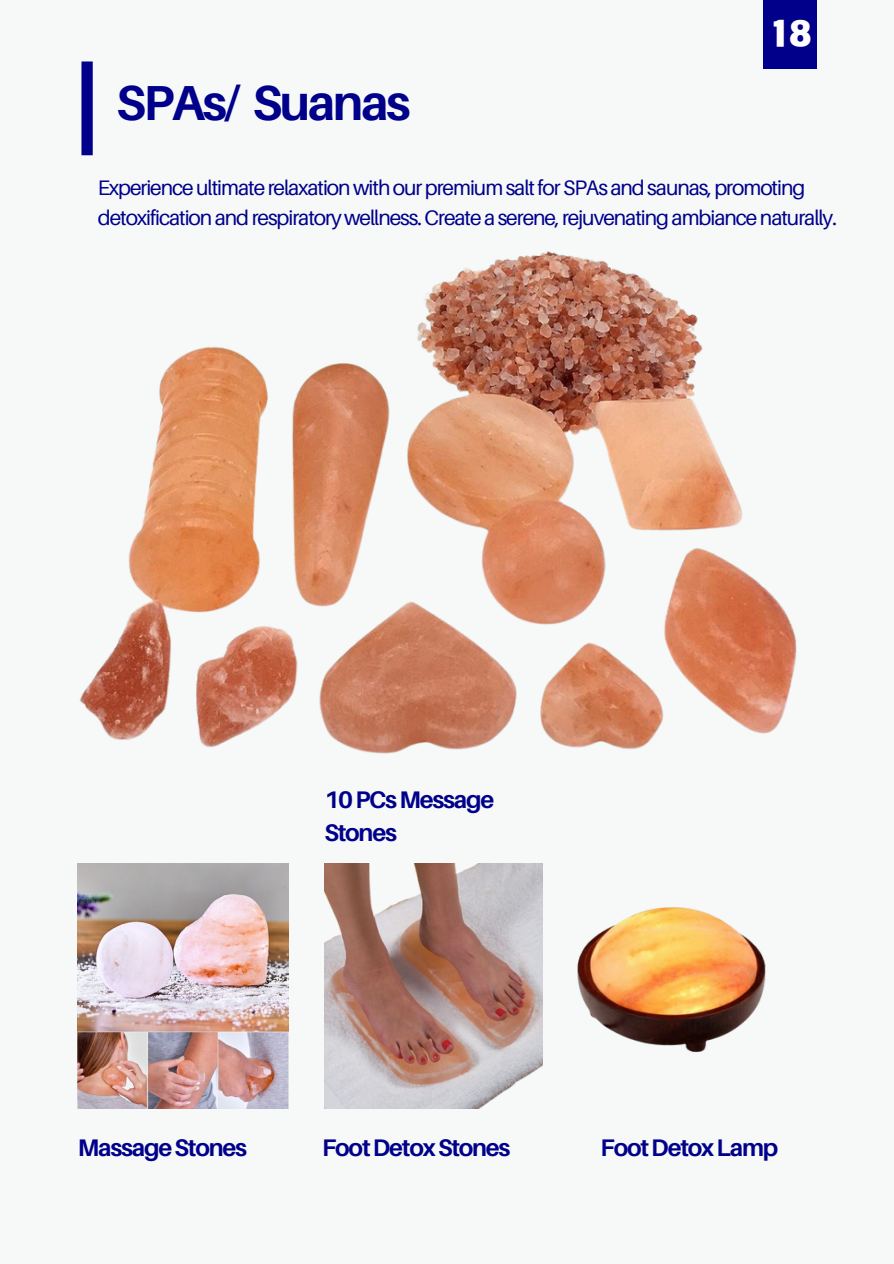
<style>
.page{position:relative;width:894px;height:1264px;background:#fff}
.page>*{position:absolute;margin:0;border:0;box-sizing:border-box;transform-origin:0 0}
.t1{font:700 49.2px "Aileron";letter-spacing:-.05em;color:#00008b}
.t2{font:36px "Canva Title Bole Latin";color:#fff}
.t3{font:700 24px/32.7px "Aileron";letter-spacing:-.05em;color:#00008b}
.t4{font:21px/29.2px "Aileron";letter-spacing:-.05em;color:#00008b}
</style>
<div class="page">
<div style="left:0;top:0;width:893px;height:1263px;background:#f6f9f8"></div>
<div style="left:81px;top:61px;width:12px;height:94px;background:#00008b"></div>
<img style="left:80px;top:251px;width:717px;height:503px">
<img style="left:78px;top:863px;width:210px;height:245px">
<img style="left:577px;top:907px;width:189px;height:146px">
<img style="left:324px;top:863px;width:218px;height:245px">
<div style="left:762px;top:0;width:54px;height:68px;background:#00008b"></div>
<p class="t1" style="left:116px;top:72px;width:296px">SPAs/ Suanas</p>
<p class="t2" style="left:767px;top:15px;width:47px">18</p>
<p class="t4" style="left:98px;top:173px;width:740px">Experience ultimate relaxation with our premium salt for SPAs and saunas, promoting detoxification and respiratory wellness. Create a serene, rejuvenating ambiance naturally.</p>
<p class="t3" style="left:324px;top:783px;width:171px">10PCsMessage<br>Stones</p>
<p class="t3" style="left:78px;top:1130px;width:171px">MassageStones</p>
<h1 class="t3" style="left:600px;top:1130px;width:179px">FootDetoxLamp</h1>
<h2 class="t3" style="left:322px;top:1131px;width:190px">FootDetoxStones</h2>
</div>
